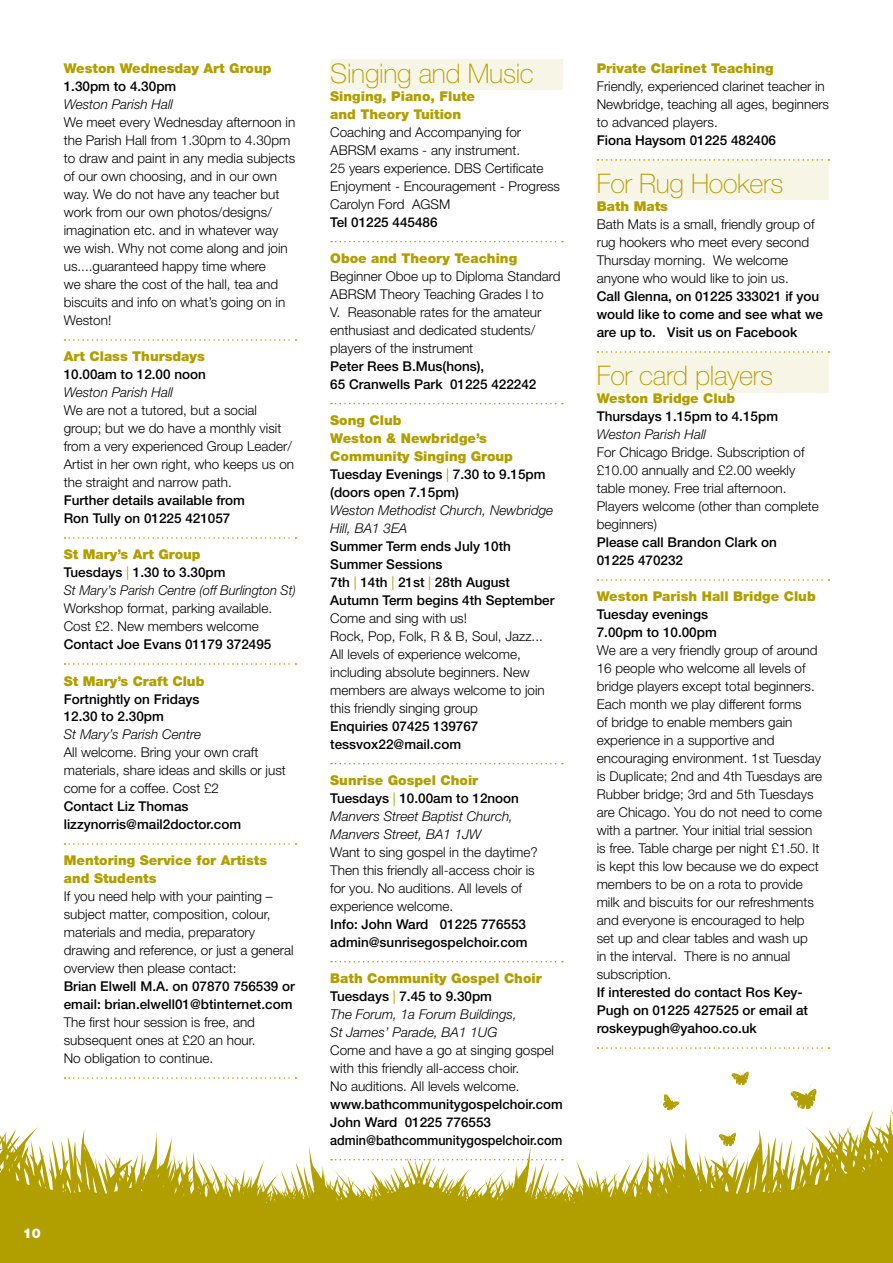
<style>
.page{position:relative;width:893px;height:1263px;background:#fff}
.page>*{position:absolute;margin:0;border:0;box-sizing:border-box;transform-origin:0 0}
.t1{font:100 27px "Helvetica Neue LT Std";letter-spacing:-.01em;color:#b19f00}
.t2{font:300 13.5px/18px "Helvetica Neue LT Std";color:#000}
.t3{font:500 13.5px/18px "Helvetica Neue LT Std";color:#000}
.t4{font:900 13.5px/18px "Helvetica Neue LT Std";color:#b19f00}
.t5{font:italic 300 13.5px/18px "Helvetica Neue LT Std";color:#000}
.t6{font:italic 300 13.5px/18px "Helvetica Neue LT Std";color:#000;scale:.96 1}
.t7{font:900 13.5px "Helvetica Neue LT Std";color:#fff}
.s1{font-weight:900;font-style:normal;color:#b19f00}
.s2{font-weight:500;font-style:normal}
.s3{font-weight:400;font-style:normal;color:#b19f00}
.s4{font-weight:500;color:#000}
.s5{font-weight:400}
.s6{font-weight:400;color:#b19f00}
</style>
<div class="page">
<div style="left:330px;top:60px;width:233px;height:30px;background:#f7f5e6"></div>
<div style="left:597px;top:159px;width:232px;height:41px;background:#f7f5e6"></div>
<div style="left:597px;top:352px;width:232px;height:40px;background:#f7f5e6"></div>
<svg style="left:657px;top:1106px;width:236px;height:157px;fill:#b19f00"></svg>
<svg style="left:0;top:1127px;width:657px;height:136px;fill:#b19f00"></svg>
<svg style="left:65px;top:339px;width:231px;height:2px"></svg>
<svg style="left:65px;top:537px;width:231px;height:2px"></svg>
<svg style="left:65px;top:663px;width:231px;height:2px"></svg>
<svg style="left:65px;top:843px;width:231px;height:2px"></svg>
<svg style="left:65px;top:1077px;width:231px;height:2px"></svg>
<svg style="left:331px;top:241px;width:232px;height:1px"></svg>
<svg style="left:331px;top:403px;width:232px;height:1px"></svg>
<svg style="left:331px;top:763px;width:232px;height:1px"></svg>
<svg style="left:331px;top:961px;width:232px;height:1px"></svg>
<svg style="left:331px;top:1159px;width:232px;height:1px"></svg>
<svg style="left:597px;top:159px;width:232px;height:2px"></svg>
<svg style="left:597px;top:351px;width:232px;height:2px"></svg>
<svg style="left:597px;top:579px;width:232px;height:2px"></svg>
<svg style="left:597px;top:1047px;width:232px;height:2px"></svg>
<svg style="left:663px;top:1094px;width:17px;height:17px"></svg>
<svg style="left:790px;top:1084px;width:27px;height:25px"></svg>
<svg style="left:718px;top:1130px;width:18px;height:16px"></svg>
<svg style="left:731px;top:1069px;width:18px;height:16px"></svg>
<p class="t4" style="left:64px;top:60px;width:209px">Weston Wednesday Art Group</p>
<p class="t3" style="left:64px;top:77px;width:114px">1.30pm to 4.30pm</p>
<p class="t5" style="left:64px;top:95px;width:111px">Weston Parish Hall</p>
<p class="t2" style="left:64px;top:113px;width:233px">We meet every Wednesday afternoon in the Parish Hall from 1.30pm to 4.30pm to draw and paint in any media subjects of our own choosing, and in our own way. We do not have any teacher but work from our own photos/designs/ imagination etc. and in whatever way we wish. Why not come along and join us....guaranteed happy time where<br>we share the cost of the hall, tea and biscuits and info on what’s going on in Weston!</p>
<p class="t4" style="left:64px;top:347px;width:143px">Art Class Thursdays</p>
<p class="t3" style="left:64px;top:365px;width:144px">10.00am to 12.00 noon</p>
<p class="t5" style="left:64px;top:383px;width:111px">Weston Parish Hall</p>
<p class="t2" style="left:64px;top:401px;width:232px">We are not a tutored, but a social group; but we do have a monthly visit from a very experienced Group Leader/ Artist in her own right, who keeps us on the straight and narrow path.</p>
<p class="t3" style="left:64px;top:491px;width:183px">Further details available from<br>Ron Tully on 01225 421057</p>
<p class="t6" style="left:64px;top:545px;width:243px"><span class="s1">St Mary’s Art Group<br></span><span class="s2">Tuesdays</span> <span class="s3">|</span> <span class="s2">1.30 to 3.30pm<br></span>St Mary’s Parish Centre (off Burlington St)</p>
<p class="t2" style="left:64px;top:599px;width:210px">Workshop format, parking available.<br>Cost £2. New members welcome</p>
<p class="t3" style="left:64px;top:635px;width:209px">Contact Joe Evans 01179 372495</p>
<p class="t4" style="left:64px;top:672px;width:142px">St Mary’s Craft Club</p>
<p class="t3" style="left:64px;top:689px;width:137px">Fortnightly on Fridays<br>12.30 to 2.30pm</p>
<p class="t5" style="left:64px;top:725px;width:139px">St Mary’s Parish Centre</p>
<p class="t2" style="left:64px;top:743px;width:224px">All welcome. Bring your own craft materials, share ideas and skills or just come for a coffee. Cost £2</p>
<p class="t3" style="left:64px;top:797px;width:179px">Contact Liz Thomas lizzynorris@mail2doctor.com</p>
<p class="t4" style="left:64px;top:852px;width:205px">Mentoring Service for Artists and Students</p>
<p class="t2" style="left:64px;top:887px;width:231px">If you need help with your painting – subject matter, composition, colour, materials and media, preparatory drawing and reference, or just a general overview then please contact:</p>
<p class="t3" style="left:64px;top:977px;width:233px">Brian Elwell M.A. on 07870 756539 or email: brian.elwell01@btinternet.com</p>
<p class="t2" style="left:64px;top:1013px;width:193px;text-align:justify">The first hour session is free, and subsequent ones at £20 an hour.<br>No obligation to continue.</p>
<p class="t7" style="left:23px;top:1225px;width:20px">10</p>
<h1 class="t1" style="left:330px;top:58px;width:209px">Singing and Music  </h1>
<p class="t4" style="left:330px;top:87px;width:146px">Singing, Piano, Flute and Theory Tuition</p>
<p class="t2" style="left:330px;top:123px;width:231px">Coaching and Accompanying for<br>ABRSM exams - any instrument.<br>25 years experience. DBS Certificate<br>Enjoyment - Encouragement - Progress<br>Carolyn Ford AGSM</p>
<p class="t3" style="left:330px;top:213px;width:109px">Tel 01225 445486</p>
<p class="t4" style="left:330px;top:249px;width:188px">Oboe and Theory Teaching</p>
<p class="t2" style="left:330px;top:267px;width:232px">Beginner Oboe up to Diploma Standard ABRSM Theory Teaching Grades I to<br>V. Reasonable rates for the amateur enthusiast and dedicated students/ players of the instrument</p>
<p class="t3" style="left:330px;top:357px;width:208px">Peter Rees B.Mus(hons),<br>65 Cranwells Park 01225 422242</p>
<p class="t4" style="left:330px;top:411px;width:217px">Song Club<br>Weston &amp; Newbridge’s<br>Community Singing Group<br><span class="s4">Tuesday Evenings</span> <span class="s5">|</span> <span class="s4">7.30 to 9.15pm (doors open 7.15pm)</span></p>
<p class="t5" style="left:330px;top:501px;width:225px">Weston Methodist Church, Newbridge<br>Hill, BA1 3EA</p>
<p class="t3" style="left:330px;top:537px;width:226px">Summer Term ends July 10th<br>Summer Sessions<br>7th <span class="s6">|</span> 14th <span class="s6">|</span> 21st <span class="s6">|</span> 28th August<br>Autumn Term begins 4th September</p>
<p class="t2" style="left:330px;top:609px;width:216px">Come and sing with us!<br>Rock, Pop, Folk, R &amp; B, Soul, Jazz...<br>All levels of experience welcome, including absolute beginners. New members are always welcome to join this friendly singing group</p>
<p class="t3" style="left:330px;top:717px;width:150px">Enquiries 07425 139767 tessvox22@mail.com</p>
<p class="t5" style="left:330px;top:771px;width:190px"><span class="s1">Sunrise Gospel Choir<br></span><span class="s2">Tuesdays</span> <span class="s3">|</span> <span class="s2">10.00am to 12noon<br></span>Manvers Street Baptist Church,<br>Manvers Street, BA1 1JW</p>
<p class="t2" style="left:330px;top:843px;width:209px">Want to sing gospel in the daytime?<br>Then this friendly all-access choir is for you. No auditions. All levels of experience welcome.</p>
<p class="t3" style="left:330px;top:915px;width:199px">Info: John Ward 01225 776553 admin@sunrisegospelchoir.com</p>
<p class="t5" style="left:330px;top:969px;width:213px"><span class="s1">Bath Community Gospel Choir<br></span><span class="s2">Tuesdays</span> <span class="s3">|</span> <span class="s2">7.45 to 9.30pm<br></span>The Forum, 1a Forum Buildings,<br>St James’ Parade, BA1 1UG</p>
<p class="t2" style="left:330px;top:1041px;width:225px">Come and have a go at singing gospel with this friendly all-access choir.<br>No auditions. All levels welcome.</p>
<p class="t3" style="left:330px;top:1095px;width:234px">www.bathcommunitygospelchoir.com<br>John Ward 01225 776553 admin@bathcommunitygospelchoir.com</p>
<p class="t4" style="left:597px;top:60px;width:179px">Private Clarinet Teaching</p>
<p class="t2" style="left:597px;top:77px;width:234px">Friendly, experienced clarinet teacher in<br>Newbridge, teaching all ages, beginners to advanced players.</p>
<p class="t3" style="left:597px;top:131px;width:181px">Fiona Haysom 01225 482406</p>
<h1 class="t1" style="left:597px;top:168px;width:188px">For Rug Hookers</h1>
<p class="t4" style="left:597px;top:198px;width:73px">Bath Mats</p>
<p class="t2" style="left:597px;top:215px;width:219px">Bath Mats is a small, friendly group of rug hookers who meet every second Thursday morning. We welcome anyone who would like to join us.</p>
<p class="t3" style="left:597px;top:287px;width:228px">Call Glenna, on 01225 333021 if you would like to come and see what we are up to. Visit us on Facebook</p>
<h1 class="t1" style="left:597px;top:360px;width:178px">For card players</h1>
<p class="t4" style="left:597px;top:390px;width:140px">Weston Bridge Club</p>
<p class="t3" style="left:597px;top:407px;width:183px">Thursdays 1.15pm to 4.15pm</p>
<p class="t5" style="left:597px;top:425px;width:111px">Weston Parish Hall</p>
<p class="t2" style="left:597px;top:443px;width:224px">For Chicago Bridge. Subscription of £10.00 annually and £2.00 weekly table money. Free trial afternoon.<br>Players welcome (other than complete beginners)</p>
<p class="t3" style="left:597px;top:533px;width:182px">Please call Brandon Clark on<br>01225 470232</p>
<p class="t4" style="left:597px;top:588px;width:221px">Weston Parish Hall Bridge Club</p>
<p class="t3" style="left:597px;top:605px;width:122px">Tuesday evenings<br>7.00pm to 10.00pm</p>
<p class="t2" style="left:597px;top:641px;width:227px">We are a very friendly group of around 16 people who welcome all levels of bridge players except total beginners.<br>Each month we play different forms<br>of bridge to enable members gain experience in a supportive and encouraging environment. 1st Tuesday is Duplicate; 2nd and 4th Tuesdays are Rubber bridge; 3rd and 5th Tuesdays are Chicago. You do not need to come with a partner. Your initial trial session is free. Table charge per night £1.50. It is kept this low because we do expect members to be on a rota to provide milk and biscuits for our refreshments and everyone is encouraged to help set up and clear tables and wash up<br>in the interval. There is no annual subscription.</p>
<p class="t3" style="left:597px;top:983px;width:213px">If interested do contact Ros Key-<br>Pugh on 01225 427525 or email at roskeypugh@yahoo.co.uk</p>
</div>
